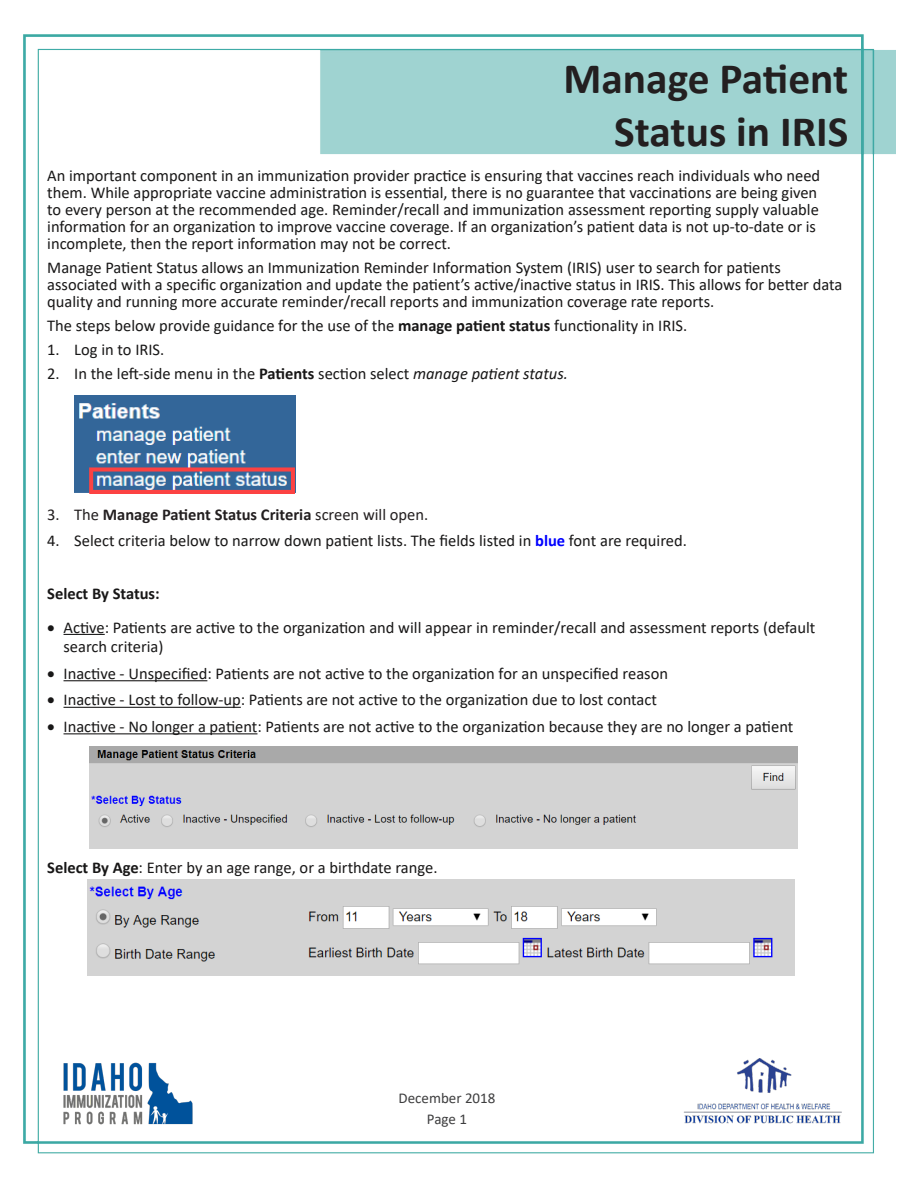
<style>
.page{position:relative;width:918px;height:1188px;background:#fff}
.page>*{position:absolute;margin:0;border:0;box-sizing:border-box;transform-origin:0 0}
.t1{font:700 43.5px/52.2px "Calibri";color:#231f20;text-align:right}
.t2{font:16.5px/17.1px "Calibri";color:#181717}
.t3{font:700 16.5px "Calibri";color:#231f20}
.t4{font:700 16.5px "Calibri";color:#181717}
.t5{font:15px/21.3px "Calibri";color:#3e3e3f;text-align:center}
.s1{font-weight:700}
.s2{font-style:italic}
.s3{font-weight:400}
.s4{font-weight:700;color:#00f}
</style>
<div class="page">
<img style="left:23px;top:34px;width:873px;height:1120px">
<img style="left:59px;top:1058px;width:137px;height:69px">
<img style="left:684px;top:1058px;width:158px;height:69px">
<hr style="left:64px;top:634px;width:41px;height:1px;background:#181717">
<hr style="left:64px;top:680px;width:143px;height:1px;background:#181717">
<hr style="left:64px;top:707px;width:177px;height:1px;background:#181717">
<hr style="left:64px;top:733px;width:193px;height:1px;background:#181717">
<img style="left:74px;top:395px;width:221px;height:98px">
<img style="left:90px;top:746px;width:707px;height:103px">
<img style="left:87px;top:880px;width:707px;height:95px">
<h1 class="t1" style="left:563px;top:52px;width:287px">Manage Patient<br>Status in IRIS</h1>
<p class="t2" style="left:47px;top:167px;width:775px">An important component in an immunization provider practice is ensuring that vaccines reach individuals who need them. While appropriate vaccine administration is essential, there is no guarantee that vaccinations are being given to every person at the recommended age. Reminder/recall and immunization assessment reporting supply valuable information for an organization to improve vaccine coverage. If an organization’s patient data is not up-to-date or is incomplete, then the report information may not be correct.</p>
<p class="t2" style="left:47px;top:259px;width:797px">Manage Patient Status allows an Immunization Reminder Information System (IRIS) user to search for patients associated with a specific organization and update the patient’s active/inactive status in IRIS. This allows for better data quality and running more accurate reminder/recall reports and immunization coverage rate reports.</p>
<p class="t2" style="left:47px;top:317px;width:642px">The steps below provide guidance for the use of the <span class="s1">manage patient status</span> functionality in IRIS.</p>
<p class="t2" style="left:47px;top:340px;width:119px">1. Log in to IRIS.</p>
<p class="t2" style="left:47px;top:364px;width:522px">2. In the left-side menu in the <span class="s1">Patients</span> section select <span class="s2">manage patient status.</span></p>
<p class="t3" style="left:47px;top:502px;width:383px"><span class="s3">3. The</span> Manage Patient Status Criteria <span class="s3">screen will open.</span></p>
<p class="t2" style="left:47px;top:532px;width:641px">4. Select criteria below to narrow down patient lists. The fields listed in <span class="s4">blue</span> font are required.</p>
<p class="t4" style="left:47px;top:582px;width:114px">Select By Status:</p>
<p class="t2" style="left:64px;top:617px;width:753px;line-height:19.8px;text-indent:-16px">• Active: Patients are active to the organization and will appear in reminder/recall and assessment reports (default search criteria)</p>
<p class="t2" style="left:47px;top:664px;width:622px">• Inactive - Unspecified: Patients are not active to the organization for an unspecified reason</p>
<p class="t2" style="left:47px;top:691px;width:611px">• Inactive - Lost to follow-up: Patients are not active to the organization due to lost contact</p>
<p class="t2" style="left:47px;top:718px;width:748px">• Inactive - No longer a patient: Patients are not active to the organization because they are no longer a patient</p>
<p class="t2" style="left:47px;top:858px;width:392px"><span class="s1">Select By Age</span>: Enter by an age range, or a birthdate range.</p>
<p class="t5" style="left:399px;top:1087px;width:98px">December 2018<br>Page 1</p>
</div>
